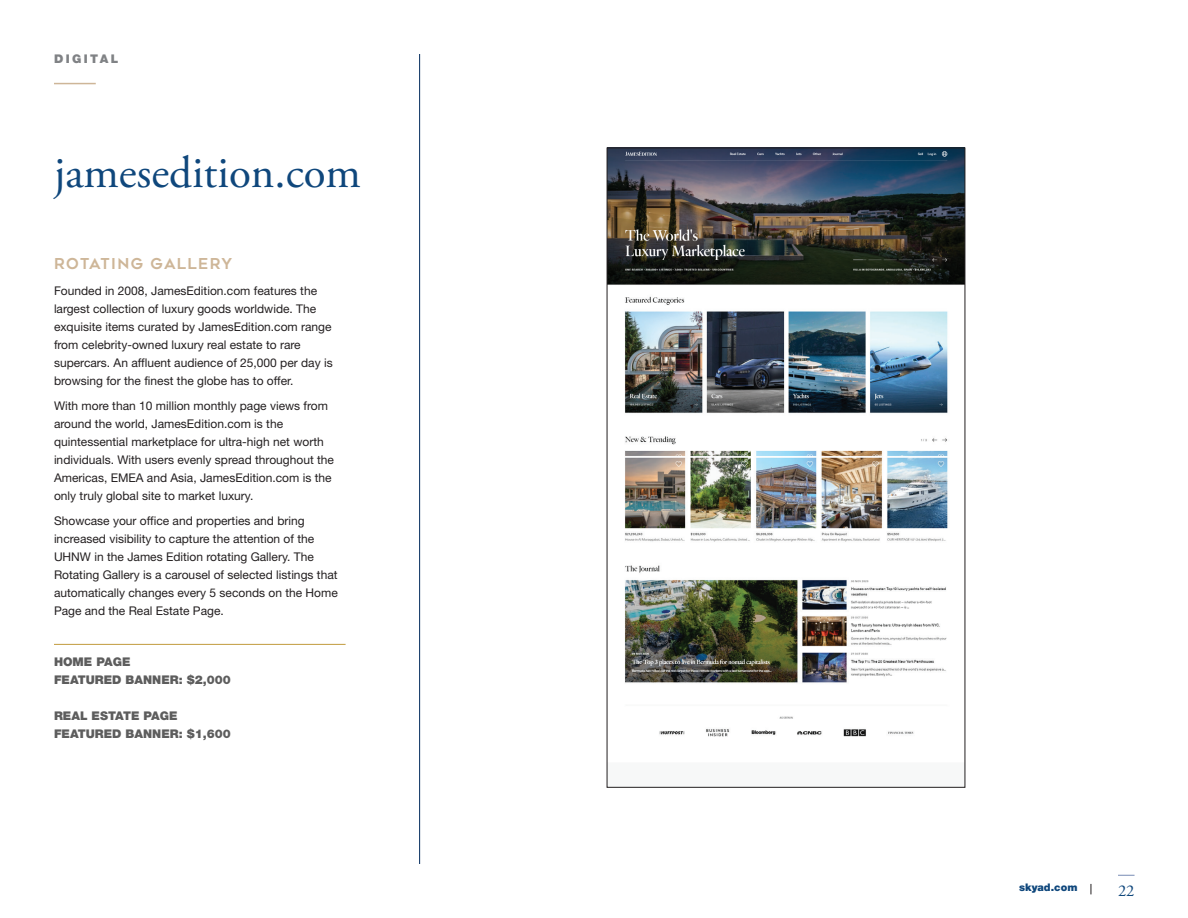
<style>
.page{position:relative;width:1188px;height:918px;background:#fff}
.page>*{position:absolute;margin:0;border:0;box-sizing:border-box;transform-origin:0 0}
.t1{font:45px "Adobe Garamond Pro";color:#0f477c}
.t2{font:16.5px "Adobe Garamond Pro";color:#0f477c}
.t3{font:700 15px "Geometos Neue";letter-spacing:.1em;color:#ceb698}
.t4{font:12px/18px "Helvetica Neue LT Std";color:#231f20}
.t5{font:900 12px/18px "Helvetica Neue LT Std";color:#5d5d5d}
.t6{font:900 12px "Helvetica Neue LT Std";letter-spacing:.2em;color:#808285}
.t7{font:900 10.5px "Helvetica Neue LT Std";color:#0f477c}
</style>
<div class="page">
<hr style="left:54px;top:83px;width:42px;height:1px;background:#ceb698">
<svg style="left:1118px;top:875px;width:17px;height:1px"></svg>
<hr style="left:419px;top:54px;width:1px;height:810px;background:#00295c">
<hr style="left:54px;top:644px;width:292px;height:1px;background:#c19b3d">
<img style="left:609px;top:150px;width:354px;height:587px">
<p class="t6" style="left:54px;top:51px;width:66px">DIGITAL</p>
<h1 class="t1" style="left:54px;top:146px;width:309px">jamesedition.com</h1>
<p class="t3" style="left:54px;top:255px;width:180px">ROTATING GALLERY</p>
<p class="t4" style="left:54px;top:282px;width:280px">Founded in 2008, JamesEdition.com features the largest collection of luxury goods worldwide. The exquisite items curated by JamesEdition.com range from celebrity-owned luxury real estate to rare supercars. An affluent audience of 25,000 per day is browsing for the finest the globe has to offer.</p>
<p class="t4" style="left:54px;top:397px;width:282px">With more than 10 million monthly page views from around the world, JamesEdition.com is the quintessential marketplace for ultra-high net worth individuals. With users evenly spread throughout the Americas, EMEA and Asia, JamesEdition.com is the only truly global site to market luxury.</p>
<p class="t4" style="left:54px;top:511px;width:285px">Showcase your office and properties and bring increased visibility to capture the attention of the UHNW in the James Edition rotating Gallery. The Rotating Gallery is a carousel of selected listings that automatically changes every 5 seconds on the Home Page and the Real Estate Page.</p>
<p class="t5" style="left:54px;top:653px;width:178px">HOME PAGE<br>FEATURED BANNER: $2,000</p>
<p class="t5" style="left:54px;top:707px;width:178px">REAL ESTATE PAGE<br>FEATURED BANNER: $1,600</p>
<p class="t7" style="left:1019px;top:881px;width:60px">skyad.com</p>
<h2 class="t2" style="left:1118px;top:881px;width:18px">22</h2>
</div>
